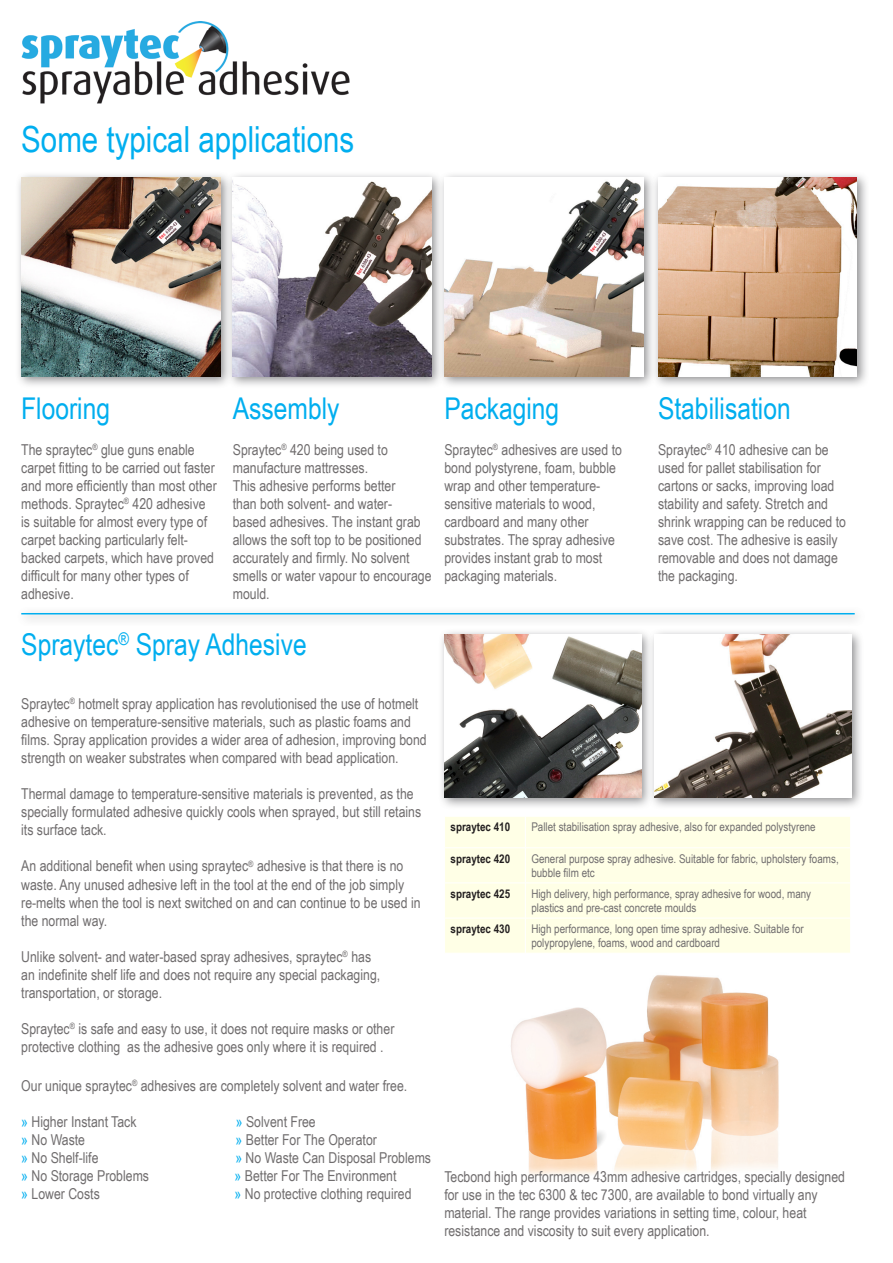
<style>
.page{position:relative;width:893px;height:1263px;background:#fff}
.page>*{position:absolute;margin:0;border:0;box-sizing:border-box;transform-origin:0 0}
.t1{font:36px "Arial Narrow";color:#00aeef}
.t2{font:30px "Arial Narrow";color:#00aeef}
.t3{font:15px/18px "Arial Narrow";color:#706d6e}
.t4{font:12px/14.4px "Arial Narrow";color:#706d6e}
.t5{font:700 12px "Arial Narrow";color:#231f20}
.s1{color:#00aeef}
</style>
<div class="page">
<img style="left:21px;top:21px;width:329px;height:83px">
<div style="left:16px;top:607px;width:850px;height:20px;background:#f6f6f6"></div>
<hr style="left:21px;top:613px;width:834px;height:1px;background:#00aeef">
<div style="left:438px;top:171px;width:217px;height:218px;background:#69696c;opacity:.75"></div>
<img style="left:444px;top:178px;width:199px;height:198px">
<div style="left:15px;top:171px;width:217px;height:218px;background:#69696c;opacity:.75"></div>
<img style="left:21px;top:178px;width:199px;height:198px">
<div style="left:438px;top:628px;width:215px;height:182px;background:#69696c;opacity:.75"></div>
<img style="left:444px;top:634px;width:197px;height:163px">
<div style="left:652px;top:171px;width:217px;height:218px;background:#69696c;opacity:.75"></div>
<img style="left:658px;top:178px;width:199px;height:198px">
<div style="left:648px;top:628px;width:216px;height:182px;background:#69696c;opacity:.75"></div>
<img style="left:655px;top:634px;width:196px;height:163px">
<div style="left:226px;top:171px;width:218px;height:218px;background:#69696c;opacity:.75"></div>
<img style="left:233px;top:178px;width:199px;height:198px">
<img style="left:511px;top:975px;width:268px;height:200px">
<div style="left:445px;top:817px;width:405px;height:136px;background:#ffffe6"></div>
<hr style="left:525px;top:816px;width:1px;height:31px;background:#fff">
<hr style="left:444px;top:847px;width:81px;height:1px;background:#fff">
<hr style="left:525px;top:847px;width:326px;height:1px;background:#fff">
<hr style="left:525px;top:848px;width:1px;height:35px;background:#fff">
<hr style="left:444px;top:883px;width:81px;height:1px;background:#fff">
<hr style="left:525px;top:883px;width:326px;height:1px;background:#fff">
<hr style="left:525px;top:883px;width:1px;height:35px;background:#fff">
<hr style="left:444px;top:918px;width:81px;height:1px;background:#fff">
<hr style="left:525px;top:918px;width:326px;height:1px;background:#fff">
<hr style="left:525px;top:918px;width:1px;height:35px;background:#fff">
<h1 class="t1" style="left:21px;top:113px;width:335px">Some typical applications</h1>
<h2 class="t2" style="left:21px;top:386px;width:90px">Flooring</h2>
<p class="t3" style="left:21px;top:440px;width:197px">The spraytec<sup>®</sup> glue guns enable carpet fitting to be carried out faster and more efficiently than most other methods. Spraytec<sup>®</sup> 420 adhesive is suitable for almost every type of carpet backing particularly felt&shy;backed carpets, which have proved difficult for many other types of adhesive.</p>
<h2 class="t2" style="left:233px;top:386px;width:108px">Assembly</h2>
<p class="t3" style="left:233px;top:440px;width:200px">Spraytec<sup>®</sup> 420 being used to manufacture mattresses.<br>This adhesive performs better<br>than both solvent- and water-<br>based adhesives. The instant grab allows the soft top to be positioned accurately and firmly. No solvent smells or water vapour to encourage mould.</p>
<h2 class="t2" style="left:444px;top:386px;width:116px">Packaging</h2>
<p class="t3" style="left:444px;top:440px;width:179px">Spraytec<sup>®</sup> adhesives are used to bond polystyrene, foam, bubble wrap and other temperature&shy;sensitive materials to wood, cardboard and many other substrates. The spray adhesive provides instant grab to most packaging materials.</p>
<h2 class="t2" style="left:658px;top:386px;width:134px">Stabilisation</h2>
<p class="t3" style="left:658px;top:440px;width:190px">Spraytec<sup>®</sup> 410 adhesive can be used for pallet stabilisation for cartons or sacks, improving load stability and safety. Stretch and shrink wrapping can be reduced to save cost. The adhesive is easily removable and does not damage the packaging.</p>
<h2 class="t2" style="left:21px;top:623px;width:287px">Spraytec<sup>®</sup> Spray Adhesive</h2>
<p class="t3" style="left:21px;top:695px;width:407px">Spraytec<sup>®</sup> hotmelt spray application has revolutionised the use of hotmelt adhesive on temperature-sensitive materials, such as plastic foams and films. Spray application provides a wider area of adhesion, improving bond strength on weaker substrates when compared with bead application.</p>
<p class="t3" style="left:21px;top:785px;width:401px">Thermal damage to temperature-sensitive materials is prevented, as the specially formulated adhesive quickly cools when sprayed, but still retains its surface tack.</p>
<p class="t3" style="left:21px;top:857px;width:401px">An additional benefit when using spraytec<sup>®</sup> adhesive is that there is no waste. Any unused adhesive left in the tool at the end of the job simply re-melts when the tool is next switched on and can continue to be used in the normal way.</p>
<p class="t3" style="left:21px;top:947px;width:360px">Unlike solvent- and water-based spray adhesives, spraytec<sup>®</sup> has an indefinite shelf life and does not require any special packaging, transportation, or storage.</p>
<p class="t3" style="left:21px;top:1019px;width:375px">Spraytec<sup>®</sup> is safe and easy to use, it does not require masks or other protective clothing as the adhesive goes only where it is required .</p>
<p class="t3" style="left:21px;top:1076px;width:388px">Our unique spraytec<sup>®</sup> adhesives are completely solvent and water free.</p>
<p class="t3" style="left:21px;top:1112px;width:117px"><span class="s1">»</span> Higher Instant Tack</p>
<p class="t3" style="left:236px;top:1112px;width:81px"><span class="s1">»</span> Solvent Free</p>
<p class="t3" style="left:21px;top:1130px;width:65px"><span class="s1">»</span> No Waste</p>
<p class="t3" style="left:236px;top:1130px;width:143px"><span class="s1">»</span> Better For The Operator</p>
<p class="t3" style="left:21px;top:1148px;width:79px"><span class="s1">»</span> No Shelf-life</p>
<p class="t3" style="left:235px;top:1148px;width:197px"><span class="s1">»</span> No Waste Can Disposal Problems</p>
<p class="t3" style="left:21px;top:1166px;width:129px"><span class="s1">»</span> No Storage Problems</p>
<p class="t3" style="left:235px;top:1166px;width:163px"><span class="s1">»</span> Better For The Environment</p>
<p class="t3" style="left:21px;top:1184px;width:80px"><span class="s1">»</span> Lower Costs</p>
<p class="t3" style="left:235px;top:1184px;width:179px"><span class="s1">»</span> No protective clothing required</p>
<p class="t5" style="left:451px;top:818px;width:61px">spraytec 410</p>
<p class="t4" style="left:531px;top:819px;width:286px">Pallet stabilisation spray adhesive, also for expanded polystyrene</p>
<p class="t5" style="left:451px;top:849px;width:61px">spraytec 420</p>
<p class="t4" style="left:531px;top:851px;width:309px">General purpose spray adhesive. Suitable for fabric, upholstery foams, bubble film etc</p>
<p class="t5" style="left:451px;top:884px;width:61px">spraytec 425</p>
<p class="t4" style="left:531px;top:886px;width:281px">High delivery, high performance, spray adhesive for wood, many plastics and pre-cast concrete moulds</p>
<p class="t5" style="left:451px;top:919px;width:61px">spraytec 430</p>
<p class="t4" style="left:531px;top:921px;width:274px">High performance, long open time spray adhesive. Suitable for polypropylene, foams, wood and cardboard</p>
<p class="t3" style="left:444px;top:1167px;width:402px">Tecbond high performance 43mm adhesive cartridges, specially designed for use in the tec 6300 &amp; tec 7300, are available to bond virtually any material. The range provides variations in setting time, colour, heat resistance and viscosity to suit every application.</p>
</div>
